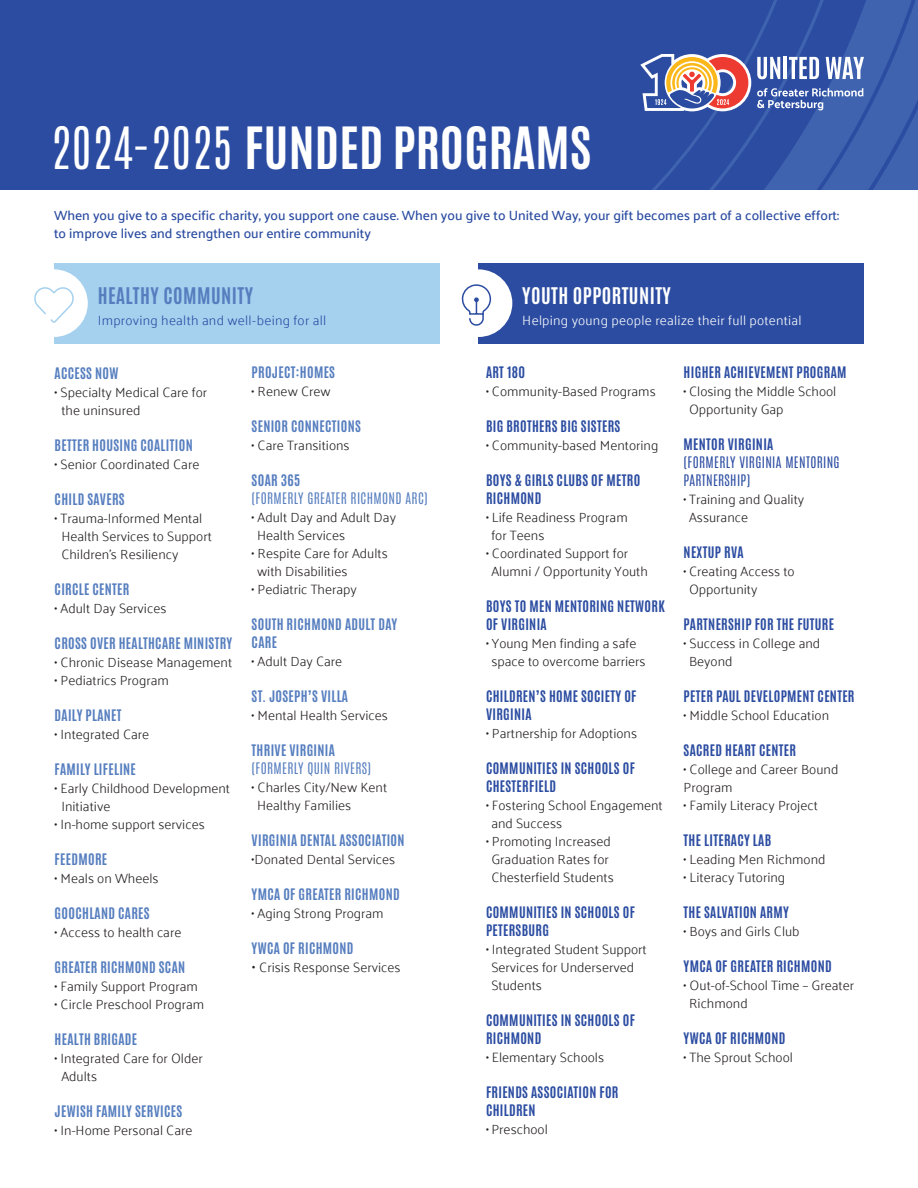
<style>
.page{position:relative;width:918px;height:1188px;background:#fff}
.page>*{position:absolute;margin:0;border:0;box-sizing:border-box;transform-origin:0 0}
.t1{font:700 49.5px "Antonio";letter-spacing:.005em;color:#fff}
.t2{font:700 19.5px "Antonio";letter-spacing:.025em;color:#fff}
.t3{font:700 19.5px "Antonio";letter-spacing:.025em;color:#567ebf}
.t4{font:300 13.5px/18px "Palanquin";color:#231f20}
.t5{font:700 13.5px/18px "Antonio";letter-spacing:.025em;color:#2b4ca1}
.t6{font:700 13.5px/18px "Antonio";letter-spacing:.025em;color:#567ebf}
.t7{font:500 13.5px/18px "Palanquin";color:#2b4ca1}
.t8{font:300 13.5px "Antonio";letter-spacing:.025em;color:#567ebf}
.t9{font:300 13.5px "Palanquin";letter-spacing:.015em;color:#fff}
.t10{font:300 13.5px/18px "Antonio";letter-spacing:.025em;color:#2b4ca1}
.t11{font:300 13.5px "Palanquin";letter-spacing:.02em;color:#2b4ca1}
.s1{font-weight:300}
.s2{font-family:"Roboto"}
</style>
<div class="page">
<svg style="left:0;top:0;width:918px;height:189px;background:#2d4ea2"></svg>
<div style="left:479px;top:263px;width:385px;height:81px;background:#2b4ca1"></div>
<div style="left:445px;top:269px;width:67px;height:68px;background:#fff;border-radius:50%"></div>
<svg style="left:461px;top:284px;width:31px;height:42px"></svg>
<div style="left:54px;top:263px;width:386px;height:81px;background:#a5d1ef"></div>
<div style="left:20px;top:269px;width:68px;height:68px;background:#fff;border-radius:50%"></div>
<svg style="left:34px;top:287px;width:40px;height:36px"></svg>
<svg style="left:757px;top:57px;width:23px;height:22px"></svg>
<hr style="left:784px;top:57px;width:3px;height:22px;background:#fff">
<svg style="left:789px;top:57px;width:30px;height:22px"></svg>
<svg style="left:826px;top:57px;width:38px;height:22px"></svg>
<svg style="left:757px;top:88px;width:106px;height:22px;background:#647ebc"></svg>
<svg style="left:640px;top:54px;width:111px;height:57px"></svg>
<p class="t1" style="left:51px;top:111px;width:542px"><span class="s1">2024-2025</span> FUNDED PROGRAMS</p>
<p class="t7" style="left:54px;top:206px;width:787px">When you give to a specific charity, you support one cause. When you give to United Way, your gift becomes part of a collective effort: to improve lives and strengthen our entire community</p>
<p class="t3" style="left:98px;top:282px;width:157px">HEALTHY COMMUNITY</p>
<p class="t11" style="left:98px;top:312px;width:230px">Improving health and well-being for all</p>
<p class="t6" style="left:55px;top:364px;width:65px">ACCESS NOW</p>
<p class="t4" style="left:55px;top:383px;width:154px">• Specialty Medical Care for</p>
<p class="t4" style="left:61px;top:401px;width:81px">the uninsured</p>
<p class="t6" style="left:55px;top:436px;width:140px">BETTER HOUSING COALITION</p>
<p class="t4" style="left:55px;top:455px;width:146px">• Senior Coordinated Care</p>
<p class="t6" style="left:55px;top:490px;width:71px">CHILD SAVERS</p>
<p class="t4" style="left:55px;top:509px;width:149px">• Trauma-Informed Mental</p>
<p class="t4" style="left:61px;top:527px;width:152px">Health Services to Support<br>Children’s Resiliency</p>
<p class="t6" style="left:55px;top:580px;width:76px">CIRCLE CENTER</p>
<p class="t4" style="left:55px;top:599px;width:113px">• Adult Day Services</p>
<p class="t6" style="left:55px;top:634px;width:179px">CROSS OVER HEALTHCARE MINISTRY</p>
<p class="t4" style="left:55px;top:653px;width:179px">• Chronic Disease Management</p>
<p class="t4" style="left:55px;top:671px;width:116px">• Pediatrics Program</p>
<p class="t6" style="left:55px;top:706px;width:68px">DAILY PLANET</p>
<p class="t4" style="left:55px;top:725px;width:96px">• Integrated Care</p>
<p class="t6" style="left:55px;top:760px;width:83px">FAMILY LIFELINE</p>
<p class="t4" style="left:55px;top:779px;width:177px">• Early Childhood Development</p>
<p class="t4" style="left:61px;top:797px;width:50px">Initiative</p>
<p class="t4" style="left:55px;top:815px;width:152px">• In-home support services</p>
<p class="t6" style="left:55px;top:850px;width:54px">FEEDMORE</p>
<p class="t4" style="left:55px;top:869px;width:105px">• Meals on Wheels</p>
<p class="t6" style="left:55px;top:904px;width:96px">GOOCHLAND CARES</p>
<p class="t4" style="left:55px;top:923px;width:128px">• Access to health care</p>
<p class="t6" style="left:55px;top:958px;width:132px">GREATER RICHMOND SCAN</p>
<p class="t4" style="left:55px;top:977px;width:145px">• Family Support Program</p>
<p class="t4" style="left:55px;top:995px;width:151px">• Circle Preschool Program</p>
<p class="t6" style="left:55px;top:1030px;width:84px">HEALTH BRIGADE</p>
<p class="t4" style="left:55px;top:1049px;width:150px">• Integrated Care for Older</p>
<p class="t4" style="left:61px;top:1067px;width:37px">Adults</p>
<p class="t6" style="left:55px;top:1102px;width:129px">JEWISH FAMILY SERVICES</p>
<p class="t4" style="left:55px;top:1121px;width:139px">• In-Home Personal Care</p>
<p class="t6" style="left:252px;top:363px;width:85px">PROJECT:HOMES</p>
<p class="t4" style="left:252px;top:382px;width:81px">• Renew Crew</p>
<p class="t6" style="left:252px;top:417px;width:111px">SENIOR CONNECTIONS</p>
<p class="t4" style="left:252px;top:436px;width:100px">• Care Transitions</p>
<p class="t6" style="left:252px;top:471px;width:50px">SOAR 365</p>
<p class="t8" style="left:252px;top:489px;width:178px">(FORMERLY GREATER RICHMOND ARC)</p>
<p class="t4" style="left:252px;top:508px;width:146px">• Adult Day and Adult Day</p>
<p class="t4" style="left:257px;top:526px;width:90px">Health Services</p>
<p class="t4" style="left:252px;top:544px;width:138px">• Respite Care for Adults</p>
<p class="t4" style="left:257px;top:562px;width:92px">with Disabilities</p>
<p class="t4" style="left:252px;top:580px;width:107px">• Pediatric Therapy</p>
<p class="t6" style="left:252px;top:615px;width:147px">SOUTH RICHMOND ADULT DAY<br>CARE</p>
<p class="t4" style="left:252px;top:652px;width:92px">• Adult Day Care</p>
<p class="t6" style="left:252px;top:687px;width:98px">ST. JOSEPH’S VILLA</p>
<p class="t4" style="left:252px;top:706px;width:138px">• Mental Health Services</p>
<p class="t6" style="left:252px;top:741px;width:85px">THRIVE VIRGINIA</p>
<p class="t8" style="left:252px;top:759px;width:121px">(FORMERLY QUIN RIVERS)</p>
<p class="t4" style="left:252px;top:778px;width:137px">• Charles City/New Kent</p>
<p class="t4" style="left:257px;top:796px;width:96px">Healthy Families</p>
<p class="t6" style="left:252px;top:831px;width:154px">VIRGINIA DENTAL ASSOCIATION</p>
<p class="t4" style="left:252px;top:850px;width:145px">•Donated Dental Services</p>
<p class="t6" style="left:252px;top:885px;width:150px">YMCA OF GREATER RICHMOND</p>
<p class="t4" style="left:252px;top:904px;width:134px">• Aging Strong Program</p>
<p class="t6" style="left:252px;top:939px;width:103px">YWCA OF RICHMOND</p>
<p class="t4" style="left:252px;top:958px;width:151px"><span class="s2">•</span> Crisis Response Services</p>
<p class="t2" style="left:522px;top:282px;width:150px">YOUTH OPPORTUNITY</p>
<p class="t9" style="left:522px;top:312px;width:281px">Helping young people realize their full potential</p>
<p class="t5" style="left:486px;top:363px;width:41px">ART 180</p>
<p class="t4" style="left:486px;top:382px;width:171px">• Community-Based Programs</p>
<p class="t5" style="left:486px;top:417px;width:136px">BIG BROTHERS BIG SISTERS</p>
<p class="t4" style="left:486px;top:436px;width:174px">• Community-based Mentoring</p>
<p class="t5" style="left:486px;top:471px;width:156px">BOYS &amp; GIRLS CLUBS OF METRO<br>RICHMOND</p>
<p class="t4" style="left:486px;top:508px;width:143px">• Life Readiness Program</p>
<p class="t4" style="left:491px;top:526px;width:55px">for Teens</p>
<p class="t4" style="left:486px;top:544px;width:144px">• Coordinated Support for</p>
<p class="t4" style="left:491px;top:562px;width:158px">Alumni / Opportunity Youth</p>
<p class="t5" style="left:486px;top:597px;width:180px">BOYS TO MEN MENTORING NETWORK<br>OF VIRGINIA</p>
<p class="t4" style="left:486px;top:634px;width:152px">• Young Men finding a safe</p>
<p class="t4" style="left:491px;top:652px;width:156px">space to overcome barriers</p>
<p class="t5" style="left:486px;top:687px;width:152px">CHILDREN’S HOME SOCIETY OF<br>VIRGINIA</p>
<p class="t4" style="left:486px;top:724px;width:153px">• Partnership for Adoptions</p>
<p class="t5" style="left:486px;top:759px;width:150px">COMMUNITIES IN SCHOOLS OF<br>CHESTERFIELD</p>
<p class="t4" style="left:486px;top:796px;width:178px">• Fostering School Engagement</p>
<p class="t4" style="left:491px;top:814px;width:72px">and Success</p>
<p class="t4" style="left:486px;top:832px;width:126px">• Promoting Increased</p>
<p class="t4" style="left:491px;top:850px;width:124px">Graduation Rates for<br>Chesterfield Students</p>
<p class="t5" style="left:486px;top:903px;width:150px">COMMUNITIES IN SCHOOLS OF<br>PETERSBURG</p>
<p class="t4" style="left:486px;top:940px;width:162px">• Integrated Student Support</p>
<p class="t4" style="left:491px;top:958px;width:144px">Services for Underserved<br>Students</p>
<p class="t5" style="left:486px;top:1011px;width:150px">COMMUNITIES IN SCHOOLS OF<br>RICHMOND</p>
<p class="t4" style="left:486px;top:1048px;width:120px">• Elementary Schools</p>
<p class="t5" style="left:486px;top:1083px;width:134px">FRIENDS ASSOCIATION FOR<br>CHILDREN</p>
<p class="t4" style="left:486px;top:1120px;width:63px">• Preschool</p>
<p class="t5" style="left:684px;top:363px;width:164px">HIGHER ACHIEVEMENT PROGRAM</p>
<p class="t4" style="left:684px;top:382px;width:154px">• Closing the Middle School</p>
<p class="t4" style="left:689px;top:400px;width:96px">Opportunity Gap</p>
<p class="t5" style="left:684px;top:435px;width:91px">MENTOR VIRGINIA</p>
<p class="t10" style="left:684px;top:453px;width:158px">(FORMERLY VIRGINIA MENTORING<br>PARTNERSHIP)</p>
<p class="t4" style="left:684px;top:490px;width:122px">• Training and Quality</p>
<p class="t4" style="left:689px;top:508px;width:61px">Assurance</p>
<p class="t5" style="left:684px;top:543px;width:61px">NEXTUP RVA</p>
<p class="t4" style="left:684px;top:562px;width:113px">• Creating Access to</p>
<p class="t4" style="left:689px;top:580px;width:70px">Opportunity</p>
<p class="t5" style="left:684px;top:615px;width:152px">PARTNERSHIP FOR THE FUTURE</p>
<p class="t4" style="left:684px;top:634px;width:138px">• Success in College and</p>
<p class="t4" style="left:689px;top:652px;width:45px">Beyond</p>
<p class="t5" style="left:684px;top:687px;width:172px">PETER PAUL DEVELOPMENT CENTER</p>
<p class="t4" style="left:684px;top:706px;width:147px">• Middle School Education</p>
<p class="t5" style="left:684px;top:741px;width:114px">SACRED HEART CENTER</p>
<p class="t4" style="left:684px;top:760px;width:156px">• College and Career Bound<br>Program</p>
<p class="t4" style="left:684px;top:796px;width:136px">• Family Literacy Project</p>
<p class="t5" style="left:684px;top:831px;width:89px">THE LITERACY LAB</p>
<p class="t4" style="left:684px;top:850px;width:143px">• Leading Men Richmond</p>
<p class="t4" style="left:684px;top:868px;width:103px">• Literacy Tutoring</p>
<p class="t5" style="left:684px;top:903px;width:107px">THE SALVATION ARMY</p>
<p class="t4" style="left:684px;top:922px;width:117px">• Boys and Girls Club</p>
<p class="t5" style="left:684px;top:957px;width:150px">YMCA OF GREATER RICHMOND</p>
<p class="t4" style="left:684px;top:976px;width:172px">• Out-of-School Time – Greater</p>
<p class="t4" style="left:689px;top:994px;width:60px">Richmond</p>
<p class="t5" style="left:684px;top:1029px;width:103px">YWCA OF RICHMOND</p>
<p class="t4" style="left:684px;top:1048px;width:111px">• The Sprout School</p>
</div>
